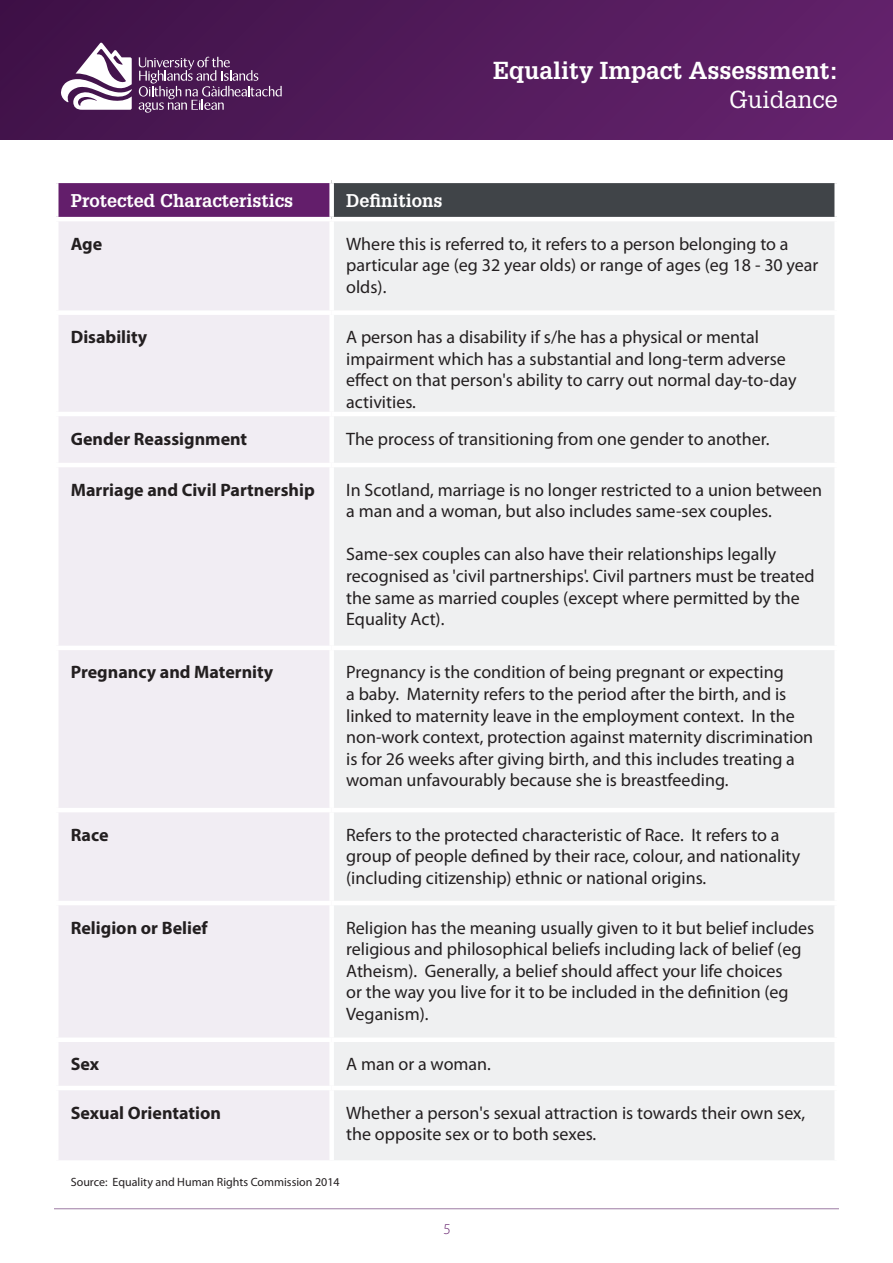
<style>
.page{position:relative;width:893px;height:1263px;background:#fff}
.page>*{position:absolute;margin:0;border:0;box-sizing:border-box;transform-origin:0 0}
.t1{font:700 24px "Glypha LT";color:#fff}
.t2{font:24px "Glypha";color:#fff}
.t3{font:18px/21.6px "Myriad Pro";color:#231f20}
.t4{font:700 18px "Myriad Pro";color:#231f20}
.t5{font:700 18px "Glypha LT";color:#fff}
.t6{font:300 15px "Myriad Pro";color:#631e6b}
.t7{font:12px "Myriad Pro";color:#231f20}
</style>
<div class="page">
<hr style="left:54px;top:1208px;width:785px;height:1px;background:#9d7ca3">
<div style="left:0;top:0;width:893px;height:139px;background:linear-gradient(to right,#3f1248,#64236d)"></div>
<svg style="left:61px;top:43px;width:71px;height:67px"></svg>
<svg style="left:139px;top:57px;width:143px;height:56px;background:#673d6e"></svg>
<div style="left:56px;top:181px;width:276px;height:38px;background:#631e6b"></div>
<div style="left:332px;top:181px;width:505px;height:38px;background:#404448"></div>
<div style="left:59px;top:221px;width:270px;height:939px;background:#f1edf3"></div>
<div style="left:334px;top:222px;width:500px;height:938px;background:#eff0f1"></div>
<hr style="left:54px;top:179px;width:278px;height:4px;background:#fff">
<hr style="left:54px;top:183px;width:4px;height:34px;background:#fff">
<hr style="left:332px;top:179px;width:507px;height:4px;background:#fff">
<div style="left:329px;top:183px;width:5px;height:34px;background:#fff"></div>
<div style="left:834px;top:183px;width:5px;height:34px;background:#fff"></div>
<hr style="left:54px;top:217px;width:278px;height:4px;background:#fff">
<hr style="left:332px;top:217px;width:507px;height:4px;background:#fff">
<div style="left:54px;top:310px;width:278px;height:5px;background:#fff"></div>
<div style="left:332px;top:310px;width:507px;height:5px;background:#fff"></div>
<hr style="left:54px;top:412px;width:278px;height:4px;background:#fff">
<hr style="left:332px;top:412px;width:507px;height:4px;background:#fff">
<hr style="left:54px;top:463px;width:278px;height:4px;background:#fff">
<hr style="left:332px;top:463px;width:507px;height:4px;background:#fff">
<hr style="left:54px;top:646px;width:278px;height:4px;background:#fff">
<hr style="left:332px;top:646px;width:507px;height:4px;background:#fff">
<hr style="left:54px;top:808px;width:278px;height:4px;background:#fff">
<hr style="left:332px;top:808px;width:507px;height:4px;background:#fff">
<hr style="left:54px;top:901px;width:278px;height:4px;background:#fff">
<hr style="left:332px;top:901px;width:507px;height:4px;background:#fff">
<div style="left:54px;top:1037px;width:278px;height:5px;background:#fff"></div>
<div style="left:332px;top:1037px;width:507px;height:5px;background:#fff"></div>
<hr style="left:54px;top:1086px;width:278px;height:4px;background:#fff">
<hr style="left:332px;top:1086px;width:507px;height:4px;background:#fff">
<p class="t1" style="left:493px;top:56px;width:346px">Equality Impact Assessment:</p>
<p class="t2" style="left:729px;top:85px;width:110px">Guidance</p>
<p class="t5" style="left:71px;top:189px;width:224px">Protected Characteristics</p>
<p class="t5" style="left:346px;top:189px;width:98px">Definitions</p>
<p class="t4" style="left:71px;top:232px;width:33px">Age</p>
<p class="t3" style="left:346px;top:232px;width:474px">Where this is referred to, it refers to a person belonging to a particular age (eg 32 year olds) or range of ages (eg 18 - 30 year olds).</p>
<p class="t4" style="left:71px;top:325px;width:78px">Disability</p>
<p class="t3" style="left:346px;top:326px;width:452px">A person has a disability if s/he has a physical or mental impairment which has a substantial and long-term adverse effect on that person's ability to carry out normal day-to-day activities.</p>
<p class="t4" style="left:71px;top:427px;width:178px">Gender Reassignment</p>
<p class="t3" style="left:346px;top:427px;width:425px">The process of transitioning from one gender to another.</p>
<p class="t4" style="left:71px;top:478px;width:246px">Marriage and Civil Partnership</p>
<p class="t3" style="left:346px;top:478px;width:478px">In Scotland, marriage is no longer restricted to a union between a man and a woman, but also includes same-sex couples.</p>
<p class="t3" style="left:346px;top:543px;width:470px">Same-sex couples can also have their relationships legally recognised as 'civil partnerships'. Civil partners must be treated the same as married couples (except where permitted by the Equality Act).</p>
<p class="t4" style="left:71px;top:661px;width:204px">Pregnancy and Maternity</p>
<p class="t3" style="left:346px;top:661px;width:469px">Pregnancy is the condition of being pregnant or expecting<br>a baby. Maternity refers to the period after the birth, and is linked to maternity leave in the employment context. In the non-work context, protection against maternity discrimination is for 26 weeks after giving birth, and this includes treating a woman unfavourably because she is breastfeeding.</p>
<p class="t4" style="left:71px;top:823px;width:39px">Race</p>
<p class="t3" style="left:346px;top:823px;width:455px">Refers to the protected characteristic of Race. It refers to a group of people defined by their race, colour, and nationality (including citizenship) ethnic or national origins.</p>
<p class="t4" style="left:71px;top:916px;width:138px">Religion or Belief</p>
<p class="t3" style="left:346px;top:916px;width:470px">Religion has the meaning usually given to it but belief includes religious and philosophical beliefs including lack of belief (eg Atheism). Generally, a belief should affect your life choices<br>or the way you live for it to be included in the definition (eg Veganism).</p>
<p class="t4" style="left:71px;top:1052px;width:30px">Sex</p>
<p class="t3" style="left:346px;top:1053px;width:146px">A man or a woman.</p>
<p class="t4" style="left:71px;top:1101px;width:152px">Sexual Orientation</p>
<p class="t3" style="left:346px;top:1101px;width:461px">Whether a person's sexual attraction is towards their own sex, the opposite sex or to both sexes.</p>
<p class="t7" style="left:71px;top:1175px;width:270px">Source: Equality and Human Rights Commission 2014</p>
<p class="t6" style="left:444px;top:1220px;width:9px">5</p>
</div>
